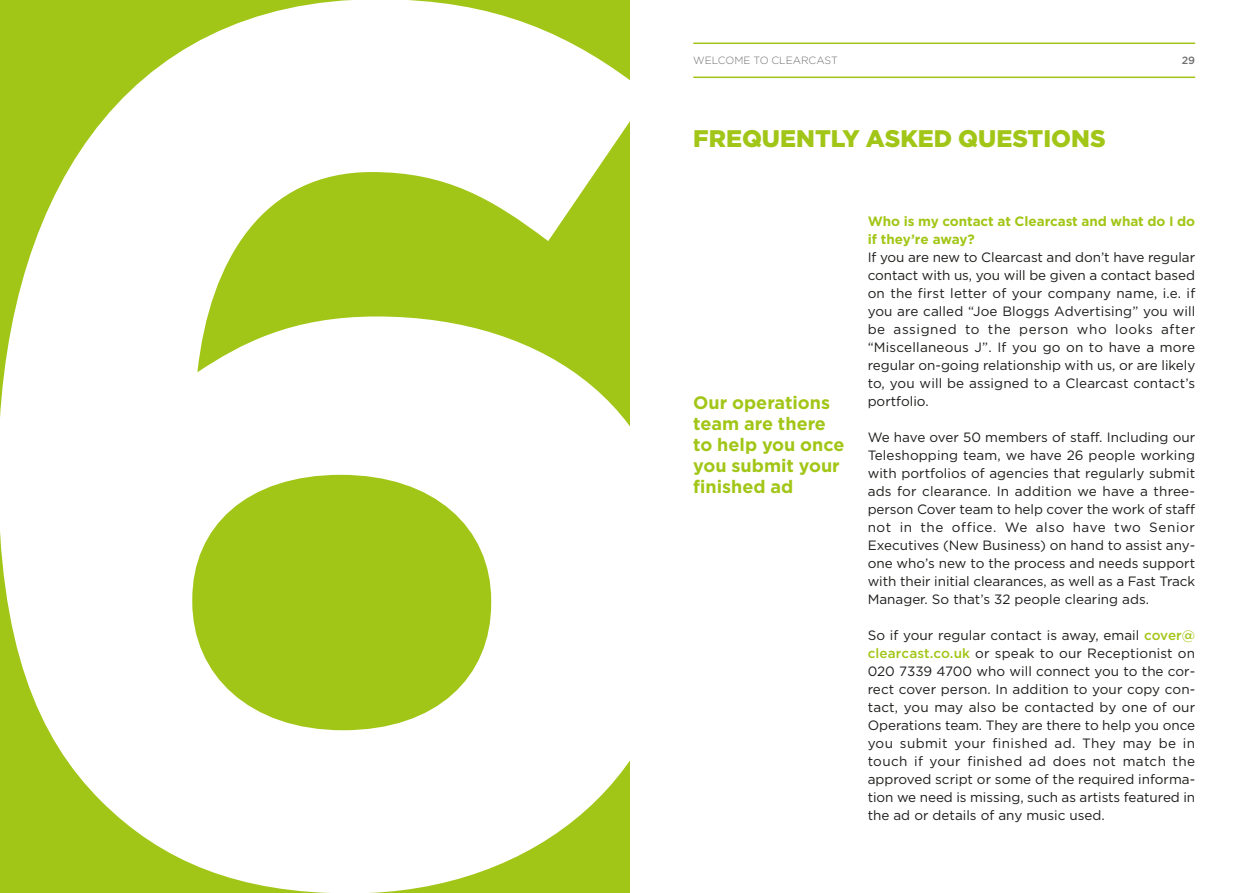
<style>
.page{position:relative;width:1259px;height:893px;background:#fff}
.page>*{position:absolute;margin:0;border:0;box-sizing:border-box;transform-origin:0 0}
.t1{font:700 1235.1px "Gotham";color:#fff}
.t2{font:900 24px "Gotham";color:#a2c617}
.t3{font:700 18px/21px "Gotham";color:#a2c617}
.t4{font:13.5px/18px "Gotham";color:#1d1d1b;text-align:justify}
.t5{font:700 13.5px/18px "Gotham";letter-spacing:-.005em;color:#a2c617}
.t6{font:300 10.5px "Gotham";color:#706f6f}
.t7{font:500 10.5px "Gotham";color:#706f6f}
.s1{font-weight:500;color:#a2c617}
</style>
<div class="page">
<hr style="left:693px;top:43px;width:502px;height:1px;background:#a2c617">
<hr style="left:693px;top:77px;width:502px;height:1px;background:#a2c617">
<div style="left:0;top:0;width:629px;height:893px;background:#a2c617"></div>
<h1 class="t1" style="left:-68px;top:-273px;width:819px">6</h1>
<p class="t6" style="left:693px;top:55px;width:146px">WELCOME TO CLEARCAST</p>
<p class="t7" style="left:1181px;top:54px;width:15px">29</p>
<h2 class="t2" style="left:693px;top:125px;width:414px">FREQUENTLY ASKED QUESTIONS</h2>
<h3 class="t3" style="left:693px;top:392px;width:153px">Our operations team are there to help you once you submit your finished ad</h3>
<p class="t5" style="left:867px;top:212px;width:329px">Who is my contact at Clearcast and what do I do if they’re away?</p>
<p class="t4" style="left:867px;top:248px;width:329px">If you are new to Clearcast and don’t have regular contact with us, you will be given a contact based on the first letter of your company name, i.e. if you are called “Joe Bloggs Advertising” you will be assigned to the person who looks after “Miscellaneous J”. If you go on to have a more regular on-going relationship with us, or are likely to, you will be assigned to a Clearcast contact’s portfolio.</p>
<p class="t4" style="left:867px;top:428px;width:329px">We have over 50 members of staff. Including our Teleshopping team, we have 26 people working with portfolios of agencies that regularly submit ads for clearance. In addition we have a three&shy;person Cover team to help cover the work of staff not in the office. We also have two Senior Executives (New Business) on hand to assist any&shy;one who’s new to the process and needs support with their initial clearances, as well as a Fast Track Manager. So that’s 32 people clearing ads.</p>
<p class="t4" style="left:867px;top:626px;width:329px">So if your regular contact is away, email <span class="s1">cover@ clearcast.co.uk</span> or speak to our Receptionist on 020 7339 4700 who will connect you to the cor&shy;rect cover person. In addition to your copy con&shy;tact, you may also be contacted by one of our Operations team. They are there to help you once you submit your finished ad. They may be in touch if your finished ad does not match the approved script or some of the required informa&shy;tion we need is missing, such as artists featured in the ad or details of any music used.</p>
</div>
